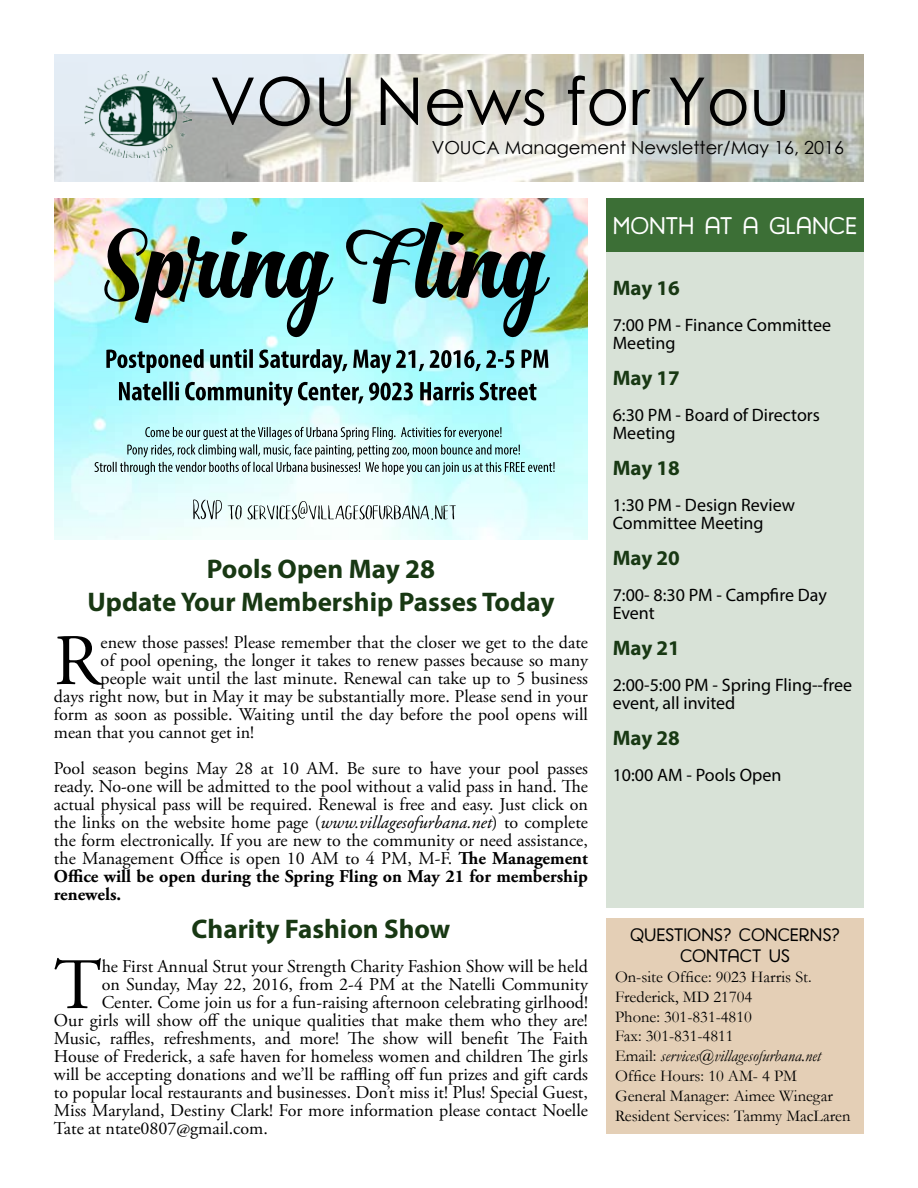
<style>
.page{position:relative;width:918px;height:1188px;background:#fff}
.page>*{position:absolute;margin:0;border:0;box-sizing:border-box;transform-origin:0 0}
.t1{font:72.3px "Adobe Garamond Pro";color:#000}
.t2{font:66px "Century Gothic";color:#000}
.t3{font:700 27px/32.4px "Myriad Pro";color:#183813;text-align:center}
.t4{font:25.5px "Harman Retro";color:#fff}
.t5{font:24px "Harman Retro";color:#fff}
.t6{font:700 21px "Myriad Pro";color:#183813}
.t7{font:18px/18px "Adobe Garamond Pro";color:#000;text-align:justify}
.t8{font:18px/18px "Myriad Pro";color:#000}
.t9{font:18px "Century Gothic";color:#000}
.t10{font:18px/21.6px "Harman Retro";color:#000;text-align:center}
.t11{font:16.5px/19.8px "Garamond";color:#000}
.s1{font-style:italic}
.s2{font-weight:700}
</style>
<div class="page">
<div style="left:606px;top:918px;width:258px;height:216px;background:#e4cfb6"></div>
<div style="left:606px;top:198px;width:258px;height:54px;background:#3c6f36"></div>
<img style="left:54px;top:54px;width:810px;height:127px">
<img style="left:84px;top:71px;width:107px;height:87px">
<img style="left:54px;top:198px;width:534px;height:342px">
<div style="left:606px;top:252px;width:258px;height:655px;background:#d8e2d7"></div>
<h2 class="t2" style="left:210px;top:55px;width:582px">VOU News for You</h2>
<p class="t9" style="left:432px;top:134px;width:414px">VOUCA Management Newsletter/May 16, 2016</p>
<h3 class="t3" style="left:88px;top:552px;width:468px">Pools Open May 28<br>Update Your Membership Passes Today</h3>
<h1 class="t1" style="left:54px;top:618px;width:48px">R</h1>
<p class="t7" style="left:101px;top:634px;width:489px">enew those passes! Please remember that the closer we get to the date</p>
<p class="t7" style="left:101px;top:652px;width:489px">of pool opening, the longer it takes to renew passes because so many</p>
<p class="t7" style="left:101px;top:670px;width:489px">people wait until the last minute. Renewal can take up to 5 business</p>
<p class="t7" style="left:54px;top:688px;width:535px">days right now, but in May it may be substantially more. Please send in your</p>
<p class="t7" style="left:54px;top:706px;width:536px">form as soon as possible. Waiting until the day before the pool opens will</p>
<p class="t7" style="left:54px;top:724px;width:202px">mean that you cannot get in!</p>
<p class="t7" style="left:54px;top:760px;width:536px">Pool season begins May 28 at 10 AM. Be sure to have your pool passes ready. No-one will be admitted to the pool without a valid pass in hand. The actual physical pass will be required. Renewal is free and easy. Just click on the links on the website home page (<span class="s1">www.villagesofurbana.net</span>) to complete the form electronically. If you are new to the community or need assistance, the Management Office is open 10 AM to 4 PM, M-F. <span class="s2">The Management Office will be open during the Spring Fling on May 21 for membership renewels.</span></p>
<h3 class="t3" style="left:192px;top:912px;width:260px">Charity Fashion Show</h3>
<h1 class="t1" style="left:54px;top:942px;width:49px">T</h1>
<p class="t7" style="left:102px;top:958px;width:488px">he First Annual Strut your Strength Charity Fashion Show will be held</p>
<p class="t7" style="left:102px;top:976px;width:488px">on Sunday, May 22, 2016, from 2-4 PM at the Natelli Community</p>
<p class="t7" style="left:102px;top:994px;width:488px">Center. Come join us for a fun-raising afternoon celebrating girlhood!</p>
<p class="t7" style="left:54px;top:1012px;width:535px">Our girls will show off the unique qualities that make them who they are!</p>
<p class="t7" style="left:54px;top:1030px;width:536px">Music, raffles, refreshments, and more! The show will benefit The Faith</p>
<p class="t7" style="left:54px;top:1048px;width:536px">House of Frederick, a safe haven for homeless women and children The girls</p>
<p class="t7" style="left:54px;top:1066px;width:535px">will be accepting donations and we’ll be raffling off fun prizes and gift cards</p>
<p class="t7" style="left:54px;top:1084px;width:536px">to popular local restaurants and businesses. Don’t miss it! Plus! Special Guest,</p>
<p class="t7" style="left:54px;top:1102px;width:535px">Miss Maryland, Destiny Clark! For more information please contact Noelle</p>
<p class="t7" style="left:54px;top:1120px;width:215px">Tate at ntate0807@gmail.com.</p>
<h3 class="t4" style="left:616px;top:211px;width:239px">WEEK AT A GLANCE</h3>
<h3 class="t5" style="left:613px;top:212px;width:246px">MONTH AT A GLANCE</h3>
<p class="t6" style="left:613px;top:274px;width:69px">May 16</p>
<p class="t8" style="left:613px;top:315px;width:220px">7:00 PM - Finance Committee<br>Meeting</p>
<p class="t6" style="left:613px;top:364px;width:69px">May 17</p>
<p class="t8" style="left:613px;top:405px;width:209px">6:30 PM - Board of Directors<br>Meeting</p>
<p class="t6" style="left:613px;top:454px;width:69px">May 18</p>
<p class="t8" style="left:613px;top:495px;width:184px">1:30 PM - Design Review<br>Committee Meeting</p>
<p class="t6" style="left:613px;top:544px;width:69px">May 20</p>
<p class="t8" style="left:613px;top:585px;width:216px">7:00- 8:30 PM - Campfire Day<br>Event</p>
<p class="t6" style="left:613px;top:634px;width:69px">May 21</p>
<p class="t8" style="left:613px;top:675px;width:241px">2:00-5:00 PM - Spring Fling--free event, all invited</p>
<p class="t6" style="left:613px;top:724px;width:69px">May 28</p>
<p class="t8" style="left:613px;top:765px;width:170px">10:00 AM - Pools Open</p>
<p class="t10" style="left:630px;top:924px;width:211px">QUESTIONS? CONCERNS?<br>CONTACT US</p>
<p class="t11" style="left:615px;top:966px;width:237px">On-site Office: 9023 Harris St.<br>Frederick, MD 21704<br>Phone: 301-831-4810<br>Fax: 301-831-4811<br>Email: <span class="s1">services@villagesofurbana.net<br></span>Office Hours: 10 AM- 4 PM<br>General Manager: Aimee Winegar<br>Resident Services: Tammy MacLaren</p>
</div>
